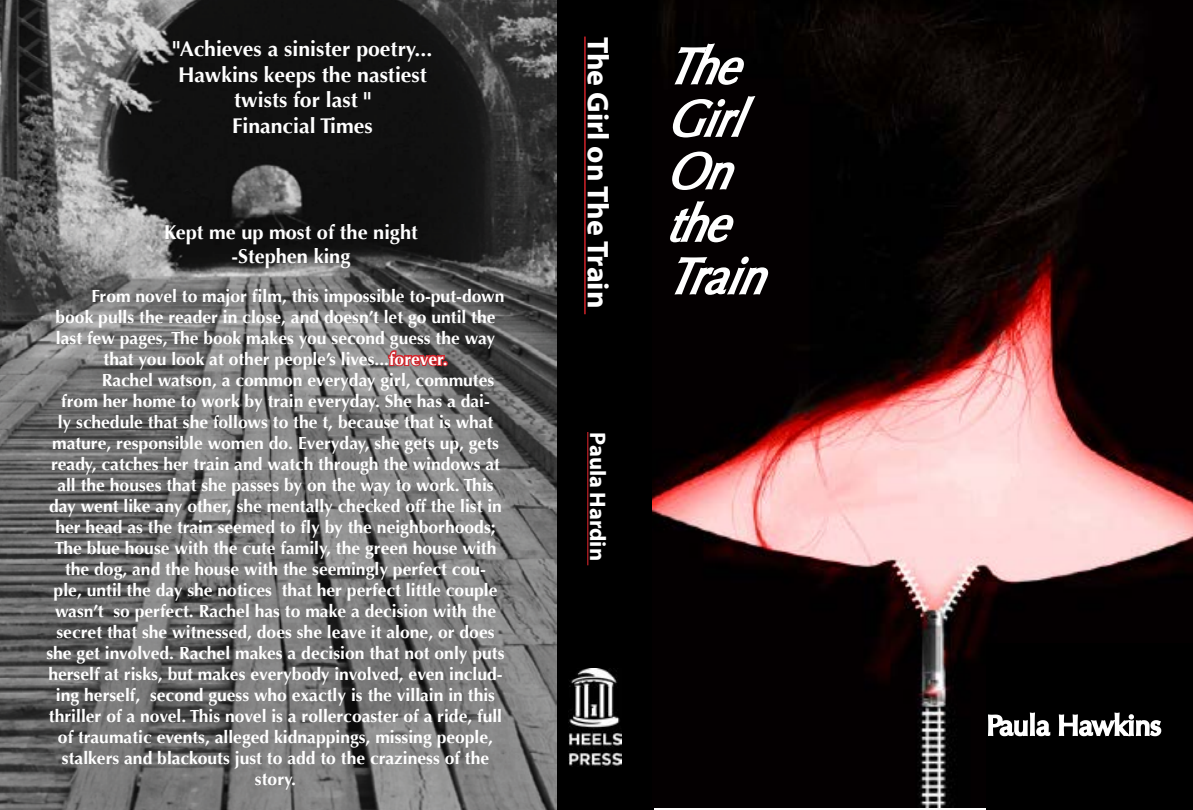
<style>
.page{position:relative;width:1193px;height:810px;background:#fff}
.page>*{position:absolute;margin:0;border:0;box-sizing:border-box;transform-origin:0 0}
.t1{font:italic 50.38px/52.5px "Optima";color:#fff;scale:.89 1}
.t2{font:700 30px "Myriad Pro";color:#fff}
.t3{font:700 22.5px "Myriad Pro";color:#fff}
.t4{font:700 21.25px/25.5px "Optima";color:#fff;text-align:center}
.t5{font:700 20px/24px "Optima";color:#fff;text-align:center}
.t6{font:700 17.5px "Optima";color:#fff}
</style>
<div class="page">
<div style="left:540px;top:0;width:113px;height:810px;background:#000"></div>
<hr style="left:584px;top:37px;width:1px;height:277px;background:#d2232a">
<hr style="left:587px;top:432px;width:1px;height:133px;background:#d2232a">
<img style="left:568px;top:668px;width:53px;height:98px">
<img style="left:652px;top:0;width:540px;height:807px">
<div style="left:986px;top:643px;width:206px;height:167px;background:#000"></div>
<svg style="left:988px;top:712px;width:63px;height:25px"></svg>
<svg style="left:1058px;top:712px;width:104px;height:25px"></svg>
<svg style="left:672px;top:42px;width:74px;height:45px"></svg>
<svg style="left:671px;top:94px;width:86px;height:45px"></svg>
<svg style="left:670px;top:150px;width:66px;height:42px"></svg>
<svg style="left:668px;top:199px;width:67px;height:45px"></svg>
<svg style="left:672px;top:255px;width:98px;height:42px"></svg>
<div style="left:0;top:0;width:556px;height:810px;background:#000;opacity:.75"></div>
<svg style="left:387px;top:348px;width:63px;height:30px"></svg>
<p class="t4" style="left:173px;top:36px;width:261px">"Achieves a sinister poetry...<br>Hawkins keeps the nastiest twists for last "<br>Financial Times</p>
<p class="t5" style="left:164px;top:220px;width:255px">Kept me up most of the night -Stephen king</p>
<p class="t6" style="left:91px;top:286px;width:415px">From novel to major film, this impossible to-put-down</p>
<p class="t6" style="left:55px;top:307px;width:441px">book pulls the reader in close, and doesn’t let go until the</p>
<p class="t6" style="left:56px;top:328px;width:440px">last few pages, The book makes you second guess the way</p>
<p class="t6" style="left:104px;top:349px;width:345px">that you look at other people’s lives...forever.</p>
<p class="t6" style="left:102px;top:370px;width:394px">Rachel watson, a common everyday girl, commutes</p>
<p class="t6" style="left:61px;top:391px;width:430px">from her home to work by train everyday. She has a dai-</p>
<p class="t6" style="left:58px;top:412px;width:437px">ly schedule that she follows to the t, because that is what</p>
<p class="t6" style="left:52px;top:433px;width:448px">mature, responsible women do. Everyday, she gets up, gets</p>
<p class="t6" style="left:51px;top:454px;width:450px">ready, catches her train and watch through the windows at</p>
<p class="t6" style="left:57px;top:475px;width:438px">all the houses that she passes by on the way to work. This</p>
<p class="t6" style="left:49px;top:496px;width:454px">day went like any other, she mentally checked off the list in</p>
<p class="t6" style="left:55px;top:517px;width:442px">her head as the train seemed to fly by the neighborhoods;</p>
<p class="t6" style="left:55px;top:538px;width:443px">The blue house with the cute family, the green house with</p>
<p class="t6" style="left:65px;top:559px;width:422px">the dog, and the house with the seemingly perfect cou-</p>
<p class="t6" style="left:54px;top:580px;width:445px">ple, until the day she notices that her perfect little couple</p>
<p class="t6" style="left:55px;top:601px;width:442px">wasn’t so perfect. Rachel has to make a decision with the</p>
<p class="t6" style="left:56px;top:622px;width:439px">secret that she witnessed, does she leave it alone, or does</p>
<p class="t6" style="left:46px;top:643px;width:459px">she get involved. Rachel makes a decision that not only puts</p>
<p class="t6" style="left:48px;top:664px;width:456px">herself at risks, but makes everybody involved, even includ-</p>
<p class="t6" style="left:56px;top:685px;width:440px">ing herself, second guess who exactly is the villain in this</p>
<p class="t6" style="left:49px;top:706px;width:455px">thriller of a novel. This novel is a rollercoaster of a ride, full</p>
<p class="t6" style="left:58px;top:727px;width:436px">of traumatic events, alleged kidnappings, missing people,</p>
<p class="t6" style="left:62px;top:748px;width:429px">stalkers and blackouts just to add to the craziness of the</p>
<p class="t6" style="left:255px;top:769px;width:43px">story.</p>
<h2 class="t2" style="left:617px;top:37px;width:273px;rotate:90deg">The Girl on The Train</h2>
<p class="t3" style="left:612px;top:432px;width:130px;rotate:90deg">Paula Hardin</p>
<h1 class="t1" style="left:666px;top:40px;width:114px">The<br>Girl<br>On the</h1>
<h1 class="t1" style="left:666px;top:250px;width:138px">Train</h1>
</div>
